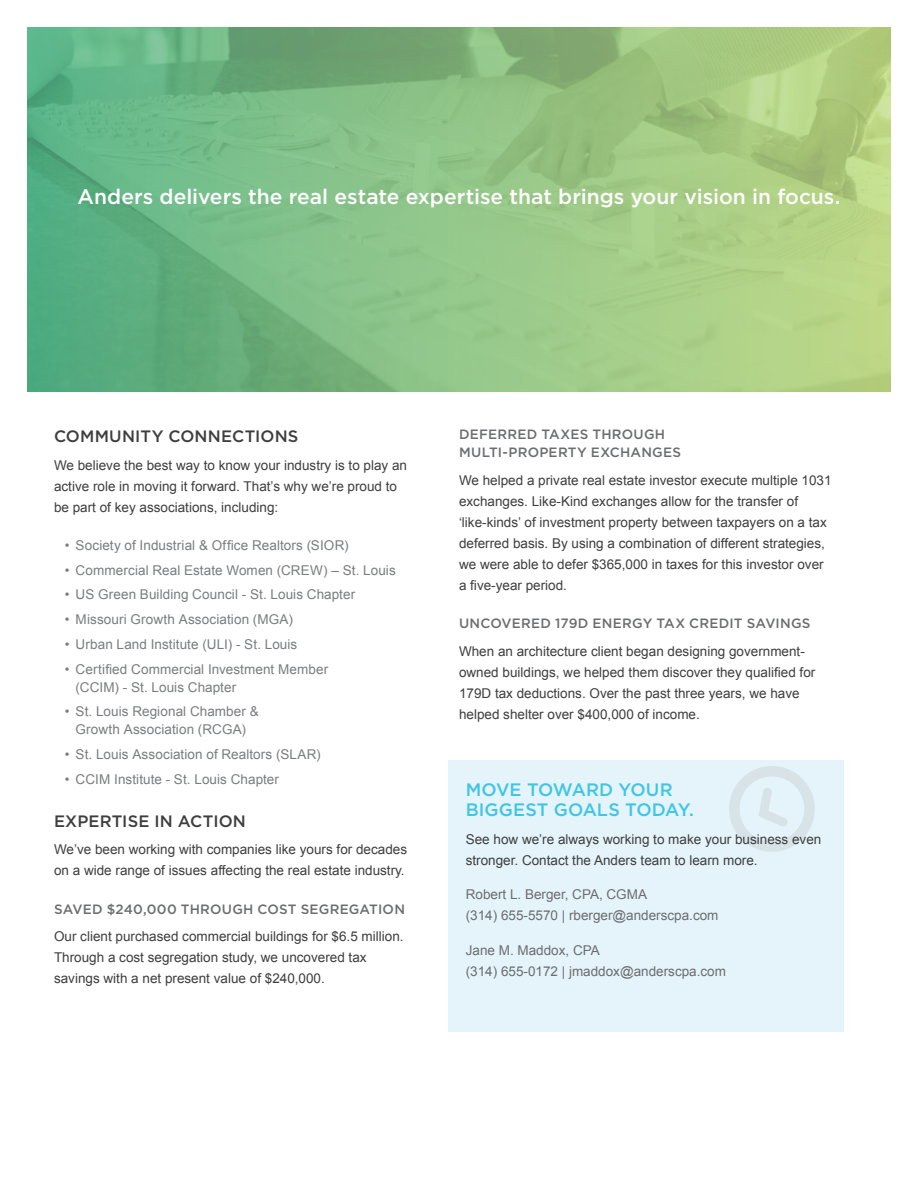
<style>
.page{position:relative;width:918px;height:1188px;background:#fff}
.page>*{position:absolute;margin:0;border:0;box-sizing:border-box;transform-origin:0 0}
.t1{font:500 21px "Gotham";color:#fff}
.Call_to_Action{font:500 18px/19.5px "Gotham";color:#40c5e6}
.Subhead{font:500 16.5px "Gotham";letter-spacing:.01em;color:#3e3e3f}
.General_Paragraph{font:13.5px/21px "Arial";color:#3e3e3f}
.t2{font:13.5px/18px "Arial";letter-spacing:.005em;color:#7a7c7f}
.Sub_Subhead{font:500 13.5px/18px "Gotham";letter-spacing:.02em;color:#6c6d70}
.General_Paragraph-2{font:13.5px/21px "Arial";color:#6c6d70}
</style>
<div class="page">
<img style="left:27px;top:27px;width:864px;height:365px">
<div style="left:448px;top:760px;width:395px;height:272px;background:#e4f4fa"></div>
<svg style="left:729px;top:766px;width:86px;height:86px"></svg>
<p class="t1" style="left:78px;top:183px;width:764px">Anders delivers the real estate expertise that brings your vision in focus.</p>
<p class="Subhead" style="left:54px;top:425px;width:246px">COMMUNITY CONNECTIONS</p>
<p class="General_Paragraph" style="left:54px;top:455px;width:355px">We believe the best way to know your industry is to play an active role in moving it forward. That’s why we’re proud to be part of key associations, including:</p>
<p class="t2" style="left:65px;top:536px;width:285px">• Society of Industrial &amp; Office Realtors (SIOR)</p>
<p class="t2" style="left:65px;top:561px;width:332px">• Commercial Real Estate Women (CREW) – St. Louis</p>
<p class="t2" style="left:65px;top:586px;width:292px">• US Green Building Council - St. Louis Chapter</p>
<p class="t2" style="left:65px;top:611px;width:230px">• Missouri Growth Association (MGA)</p>
<p class="t2" style="left:65px;top:635px;width:234px">• Urban Land Institute (ULI) - St. Louis</p>
<p class="t2" style="left:76px;top:660px;width:254px;text-indent:-11px">• Certified Commercial Investment Member (CCIM) - St. Louis Chapter</p>
<p class="t2" style="left:65px;top:703px;width:196px;text-align:center">• St. Louis Regional Chamber &amp;<br>Growth Association (RCGA)</p>
<p class="t2" style="left:65px;top:746px;width:258px">• St. Louis Association of Realtors (SLAR)</p>
<p class="t2" style="left:65px;top:770px;width:216px">• CCIM Institute - St. Louis Chapter</p>
<p class="Subhead" style="left:54px;top:810px;width:193px">EXPERTISE IN ACTION</p>
<p class="General_Paragraph" style="left:54px;top:839px;width:355px">We’ve been working with companies like yours for decades on a wide range of issues affecting the real estate industry.</p>
<p class="Sub_Subhead" style="left:54px;top:900px;width:353px">SAVED $240,000 THROUGH COST SEGREGATION</p>
<p class="General_Paragraph" style="left:54px;top:926px;width:351px">Our client purchased commercial buildings for $6.5 million.<br>Through a cost segregation study, we uncovered tax savings with a net present value of $240,000.</p>
<p class="Sub_Subhead" style="left:459px;top:426px;width:224px">DEFERRED TAXES THROUGH<br>MULTI-PROPERTY EXCHANGES</p>
<p class="General_Paragraph" style="left:459px;top:470px;width:374px">We helped a private real estate investor execute multiple 1031 exchanges. Like-Kind exchanges allow for the transfer of ‘like-kinds’ of investment property between taxpayers on a tax deferred basis. By using a combination of different strategies, we were able to defer $365,000 in taxes for this investor over a five-year period.</p>
<p class="Sub_Subhead" style="left:459px;top:615px;width:353px">UNCOVERED 179D ENERGY TAX CREDIT SAVINGS</p>
<p class="General_Paragraph" style="left:459px;top:641px;width:358px">When an architecture client began designing government&shy;owned buildings, we helped them discover they qualified for 179D tax deductions. Over the past three years, we have helped shelter over $400,000 of income.</p>
<p class="Call_to_Action" style="left:466px;top:780px;width:230px">MOVE TOWARD YOUR<br>BIGGEST GOALS TODAY.</p>
<p class="General_Paragraph" style="left:466px;top:829px;width:357px">See how we’re always working to make your business even stronger. Contact the Anders team to learn more.</p>
<p class="General_Paragraph-2" style="left:466px;top:884px;width:254px">Robert L. Berger, CPA, CGMA<br>(314) 655-5570 | rberger@anderscpa.com</p>
<p class="General_Paragraph-2" style="left:466px;top:940px;width:262px">Jane M. Maddox, CPA<br>(314) 655-0172 | jmaddox@anderscpa.com</p>
</div>
